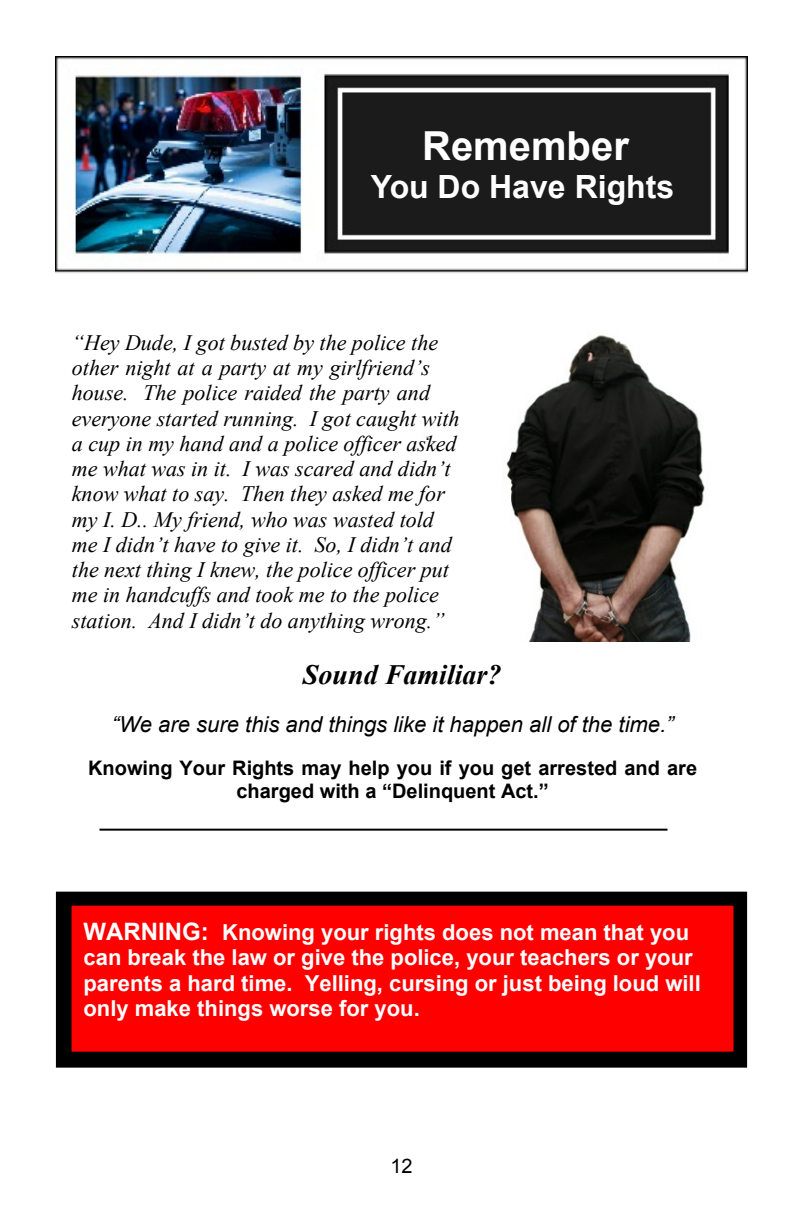
<style>
.page{position:relative;width:792px;height:1224px;background:#fff}
.page>*{position:absolute;margin:0;border:0;box-sizing:border-box;transform-origin:0 0}
.t1{font:700 40px "Arial";color:#fff}
.t2{font:700 32px "Arial";color:#fff}
.t3{font:italic 700 28px "Times New Roman";color:#000}
.t4{font:italic 22px/25.2px "Times New Roman";color:#000}
.t5{font:700 22px/25.4px "Arial";color:#fff}
.t6{font:italic 22px "Arial";color:#000}
.t7{font:700 20px/23px "Arial";color:#000;text-align:center}
.t8{font:20px "Arial";color:#000}
.s1{font-size:24px}
</style>
<div class="page">
<img style="left:56px;top:56px;width:691px;height:384px">
<img style="left:488px;top:330px;width:246px;height:312px">
<div style="left:56px;top:892px;width:691px;height:176px;background:#000;border:2px solid #000"></div>
<div style="left:70px;top:904px;width:666px;height:150px;background:#f00;border:2px solid #000"></div>
<hr style="left:100px;top:829px;width:568px;height:2px;background:#000">
<h1 class="t1" style="left:422px;top:131px;width:208px">Remember</h1>
<h2 class="t2" style="left:371px;top:174px;width:305px">You Do Have Rights</h2>
<p class="t4" style="left:72px;top:332px;width:389px">“Hey Dude, I got busted by the police the other night at a party at my girlfriend’s house. The police raided the party and everyone started running. I got caught with a cup in my hand and a police officer asked me what was in it. I was scared and didn’t know what to say. Then they asked me for my I. D.. My friend, who was wasted told me I didn’t have to give it. So, I didn’t and the next thing I knew, the police officer put me in handcuffs and took me to the police station. And I didn’t do anything wrong.”</p>
<p class="t3" style="left:303px;top:665px;width:200px">Sound Familiar?</p>
<p class="t6" style="left:112px;top:716px;width:563px">“We are sure this and things like it happen all of the time.”</p>
<p class="t7" style="left:88px;top:758px;width:611px">Knowing Your Rights may help you if you get arrested and are charged with a “Delinquent Act.”</p>
<p class="t5" style="left:84px;top:921px;width:619px"><span class="s1">WARNING:</span> Knowing your rights does not mean that you can break the law or give the police, your teachers or your parents a hard time. Yelling, cursing or just being loud will only make things worse for you.</p>
<p class="t8" style="left:390px;top:1159px;width:24px">12</p>
</div>
